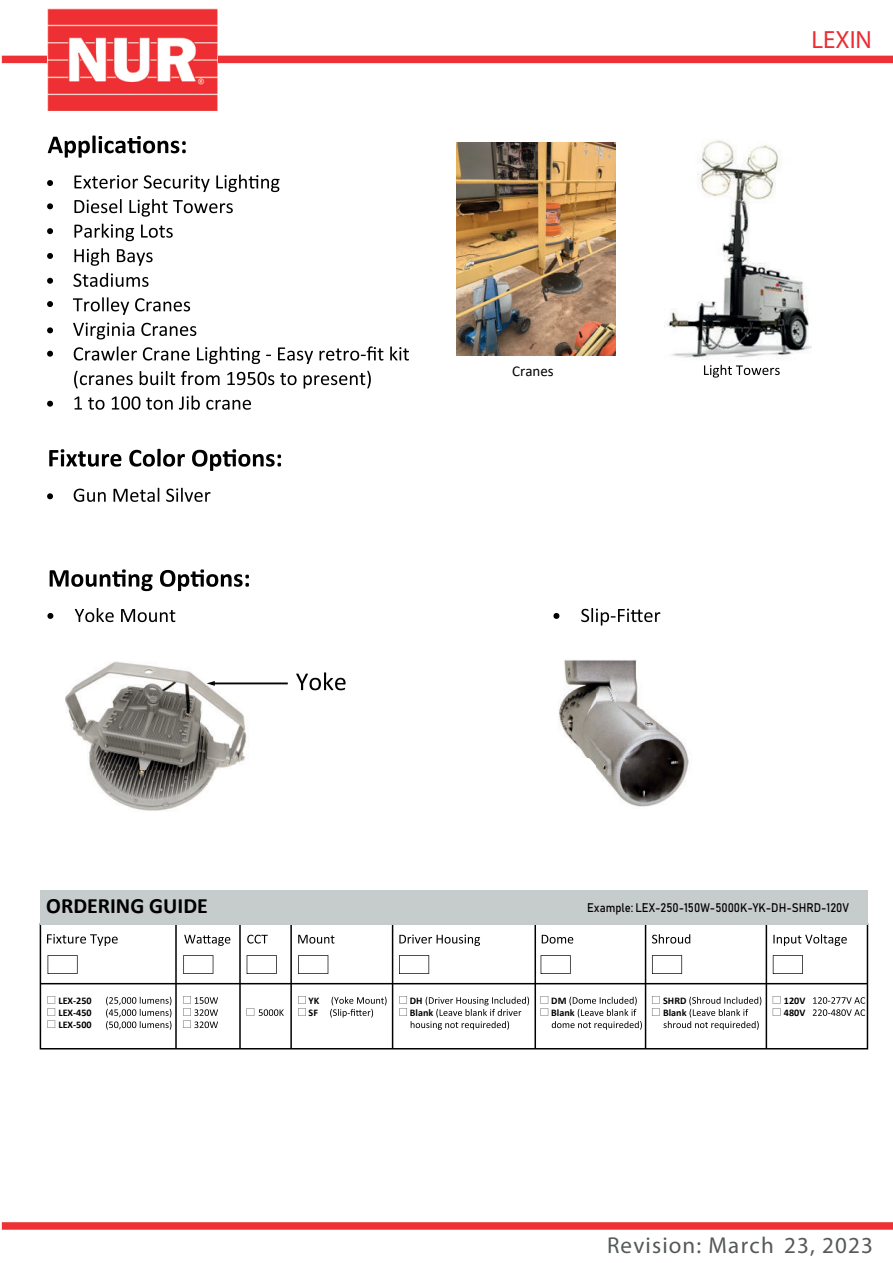
<style>
.page{position:relative;width:893px;height:1263px;background:#fff}
.page>*{position:absolute;margin:0;border:0;box-sizing:border-box;transform-origin:0 0}
.t1{font:24.9px "Myriad Pro";color:#eb2d33}
.t2{font:23.1px "Myriad Pro";letter-spacing:.05em;color:#55595a}
.t3{font:700 21.9px "Calibri";color:#000001}
.t4{font:15px "Calibri";color:#000001}
.t5{font:12.3px "Bahnschrift";color:#000001;scale:.92 1}
.t6{font:700 10.2px/12.1px "Calibri";color:#000001}
</style>
<div class="page">
<svg style="left:48px;top:136px;width:138px;height:22px"></svg>
<svg style="left:47px;top:180px;width:6px;height:6px"></svg>
<svg style="left:47px;top:203px;width:6px;height:6px"></svg>
<svg style="left:47px;top:228px;width:6px;height:6px"></svg>
<svg style="left:47px;top:253px;width:6px;height:6px"></svg>
<svg style="left:47px;top:278px;width:6px;height:6px"></svg>
<svg style="left:47px;top:301px;width:6px;height:6px"></svg>
<svg style="left:47px;top:327px;width:6px;height:6px"></svg>
<svg style="left:47px;top:351px;width:6px;height:6px"></svg>
<svg style="left:47px;top:401px;width:6px;height:6px"></svg>
<svg style="left:74px;top:174px;width:205px;height:18px"></svg>
<svg style="left:74px;top:199px;width:159px;height:18px"></svg>
<svg style="left:74px;top:224px;width:99px;height:17px"></svg>
<svg style="left:74px;top:248px;width:79px;height:18px"></svg>
<svg style="left:73px;top:273px;width:76px;height:14px"></svg>
<svg style="left:73px;top:297px;width:117px;height:18px"></svg>
<svg style="left:73px;top:323px;width:123px;height:16px"></svg>
<svg style="left:74px;top:346px;width:335px;height:18px"></svg>
<svg style="left:74px;top:371px;width:297px;height:18px"></svg>
<svg style="left:74px;top:396px;width:177px;height:14px"></svg>
<svg style="left:49px;top:449px;width:232px;height:22px"></svg>
<svg style="left:47px;top:493px;width:6px;height:6px"></svg>
<svg style="left:74px;top:488px;width:136px;height:14px"></svg>
<div style="left:2px;top:1222px;width:891px;height:8px;background:#ed3135"></div>
<div style="left:2px;top:56px;width:891px;height:7px;background:#ed3135"></div>
<img style="left:47px;top:8px;width:171px;height:103px">
<svg style="left:50px;top:569px;width:199px;height:22px"></svg>
<svg style="left:75px;top:608px;width:100px;height:14px"></svg>
<svg style="left:296px;top:672px;width:50px;height:18px"></svg>
<svg style="left:47px;top:613px;width:6px;height:6px"></svg>
<svg style="left:581px;top:608px;width:79px;height:17px"></svg>
<svg style="left:553px;top:613px;width:6px;height:6px"></svg>
<img style="left:65px;top:661px;width:184px;height:150px">
<svg style="left:207px;top:681px;width:8px;height:5px"></svg>
<hr style="left:212px;top:682px;width:76px;height:2px;background:#060606">
<svg style="left:330px;top:997px;width:57px;height:21px"></svg>
<svg style="left:106px;top:997px;width:65px;height:33px"></svg>
<svg style="left:183px;top:955px;width:30px;height:19px"></svg>
<svg style="left:247px;top:955px;width:30px;height:19px"></svg>
<svg style="left:298px;top:955px;width:30px;height:19px"></svg>
<svg style="left:399px;top:955px;width:30px;height:19px"></svg>
<svg style="left:48px;top:955px;width:30px;height:19px"></svg>
<svg style="left:48px;top:996px;width:7px;height:32px"></svg>
<svg style="left:183px;top:996px;width:35px;height:32px"></svg>
<svg style="left:298px;top:996px;width:8px;height:20px"></svg>
<svg style="left:399px;top:996px;width:130px;height:34px"></svg>
<svg style="left:247px;top:1008px;width:37px;height:8px"></svg>
<svg style="left:399px;top:934px;width:81px;height:12px"></svg>
<svg style="left:47px;top:934px;width:71px;height:12px"></svg>
<svg style="left:184px;top:935px;width:46px;height:11px"></svg>
<svg style="left:298px;top:935px;width:36px;height:8px"></svg>
<svg style="left:247px;top:935px;width:21px;height:8px"></svg>
<div style="left:40px;top:923px;width:828px;height:126px;border:2px solid #000001"></div>
<hr style="left:175px;top:924px;width:2px;height:124px;background:#000001">
<hr style="left:239px;top:924px;width:2px;height:124px;background:#000001">
<hr style="left:392px;top:924px;width:1px;height:125px;background:#000001">
<svg style="left:541px;top:955px;width:30px;height:19px"></svg>
<svg style="left:541px;top:996px;width:101px;height:34px"></svg>
<svg style="left:542px;top:935px;width:31px;height:8px"></svg>
<svg style="left:652px;top:955px;width:30px;height:19px"></svg>
<svg style="left:652px;top:996px;width:109px;height:34px"></svg>
<svg style="left:652px;top:934px;width:38px;height:9px"></svg>
<hr style="left:534px;top:924px;width:2px;height:125px;background:#000001">
<hr style="left:645px;top:924px;width:1px;height:125px;background:#000001">
<svg style="left:773px;top:996px;width:7px;height:20px"></svg>
<svg style="left:773px;top:955px;width:30px;height:19px"></svg>
<svg style="left:813px;top:997px;width:52px;height:19px"></svg>
<svg style="left:773px;top:934px;width:74px;height:12px"></svg>
<hr style="left:766px;top:924px;width:1px;height:125px;background:#000001">
<hr style="left:290px;top:924px;width:2px;height:124px;background:#000001">
<hr style="left:40px;top:983px;width:827px;height:1px;background:#000001">
<div style="left:40px;top:890px;width:827px;height:34px;background:#c6cbcb"></div>
<img style="left:558px;top:660px;width:131px;height:147px">
<img style="left:456px;top:143px;width:160px;height:213px">
<img style="left:664px;top:139px;width:147px;height:221px">
<svg style="left:704px;top:365px;width:76px;height:13px"></svg>
<h3 class="t4" style="left:512px;top:366px;width:43px">Cranes</h3>
<h1 class="t1" style="left:811px;top:30px;width:62px">LEXIN</h1>
<h3 class="t3" style="left:46px;top:898px;width:163px">ORDERING GUIDE</h3>
<p class="t5" style="left:587px;top:903px;width:286px">Example: LEX-250-150W-5000K-YK-DH-SHRD-120V</p>
<p class="t6" style="left:58px;top:995px;width:35px;text-align:justify">LEX-250<br>LEX-450<br>LEX-500</p>
<p class="t6" style="left:551px;top:995px;width:25px">DM<br>Blank</p>
<p class="t6" style="left:663px;top:995px;width:25px">SHRD<br>Blank</p>
<p class="t6" style="left:784px;top:995px;width:23px">120V<br>480V</p>
<p class="t6" style="left:309px;top:995px;width:12px">YK<br>SF</p>
<p class="t6" style="left:410px;top:995px;width:25px">DH<br>Blank</p>
<h2 class="t2" style="left:607px;top:1236px;width:267px">Revision: March 23, 2023</h2>
</div>
